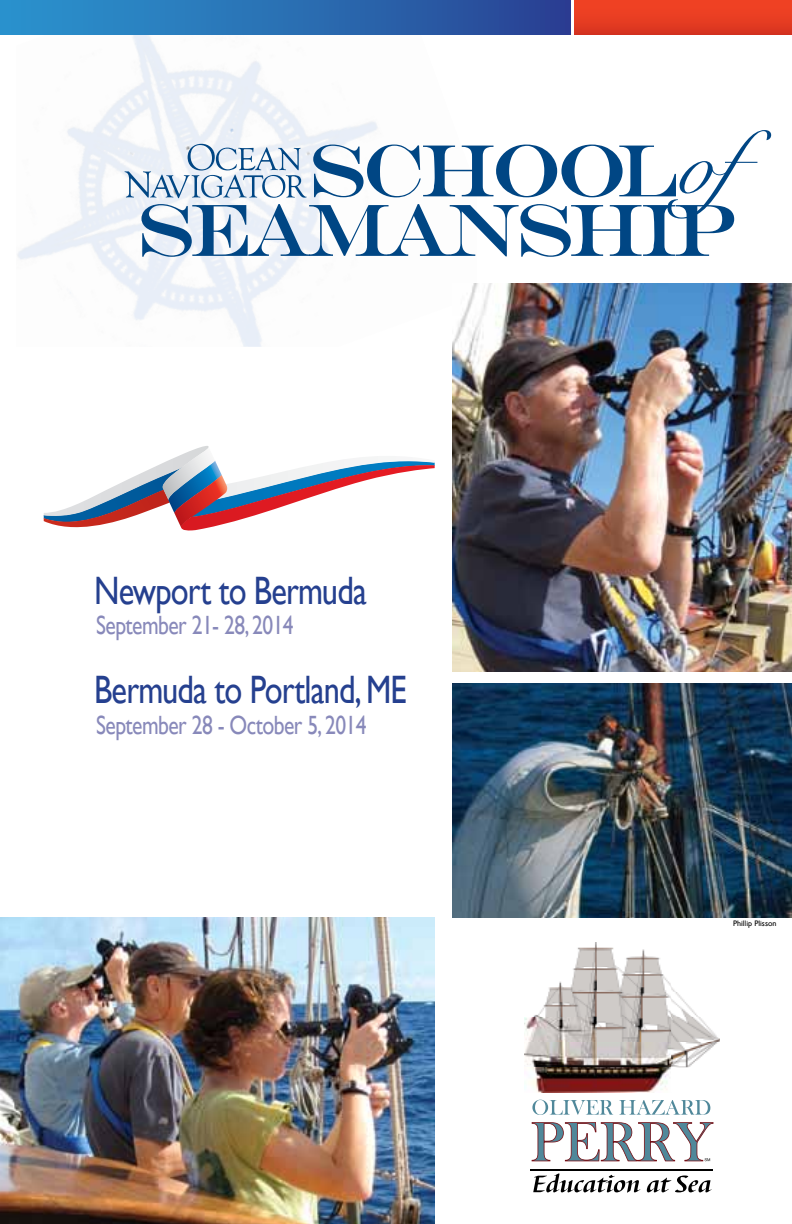
<style>
.page{position:relative;width:792px;height:1224px;background:#fff}
.page>*{position:absolute;margin:0;border:0;box-sizing:border-box;transform-origin:0 0}
.t1{font:39.6px "Gill Sans";letter-spacing:-.025em;color:#25408f;scale:.82 1}
.t2{font:26.4px "Gill Sans";letter-spacing:-.025em;color:#8889ba;scale:.82 1}
.t3{font:8px "Gill Sans";color:#000}
</style>
<div class="page">
<img style="left:17px;top:35px;width:460px;height:312px">
<svg style="left:125px;top:130px;width:646px;height:127px"></svg>
<img style="left:452px;top:684px;width:340px;height:234px">
<img style="left:452px;top:284px;width:340px;height:387px">
<svg style="left:532px;top:1100px;width:81px;height:15px"></svg>
<svg style="left:619px;top:1100px;width:91px;height:15px"></svg>
<hr style="left:531px;top:1169px;width:182px;height:2px;background:#000">
<svg style="left:533px;top:1173px;width:107px;height:20px"></svg>
<svg style="left:647px;top:1176px;width:65px;height:16px"></svg>
<svg style="left:532px;top:1122px;width:182px;height:39px"></svg>
<img style="left:525px;top:943px;width:195px;height:149px">
<img style="left:0;top:918px;width:435px;height:306px">
<svg style="left:44px;top:446px;width:391px;height:85px"></svg>
<div style="left:0;top:1px;width:570px;height:34px;background:linear-gradient(to right,#2a97d0,#294394)"></div>
<div style="left:574px;top:1px;width:218px;height:34px;background:linear-gradient(to bottom,#f54524,#d83520)"></div>
<h1 class="t1" style="left:94px;top:567px;width:334px">Newport to Bermuda</h1>
<p class="t2" style="left:96px;top:610px;width:242px">September 21- 28, 2014</p>
<h1 class="t1" style="left:94px;top:667px;width:383px">Bermuda to Portland, ME</h1>
<p class="t2" style="left:96px;top:709px;width:331px">September 28 - October 5, 2014</p>
<p class="t3" style="left:733px;top:919px;width:45px">Phillip Plisson</p>
</div>
